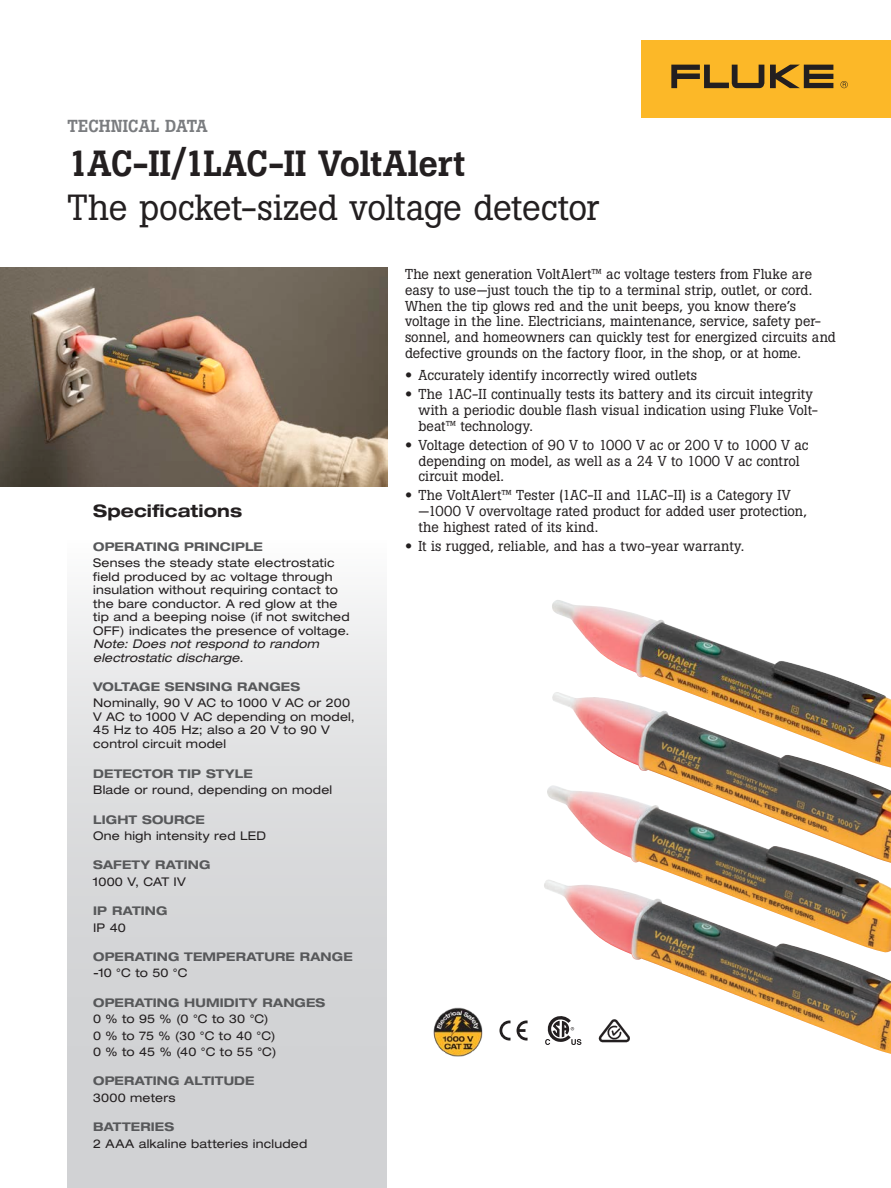
<style>
.page{position:relative;width:891px;height:1188px;background:#fff}
.page>*{position:absolute;margin:0;border:0;box-sizing:border-box;transform-origin:0 0}
.t1{font:36px "Boton Pro";letter-spacing:-.005em;color:#231f20}
.t2{font:500 36px "Boton Pro";letter-spacing:-.01em;color:#231f20}
.t3{font:700 expanded 17.25px "Helvetica Neue LT Std";letter-spacing:.005em;color:#231f20}
.t4{font:500 17.25px "Boton Pro";color:#7a7c7f}
.t5{font:14.25px/15.8px "Boton Pro";letter-spacing:.005em;color:#231f20}
.t6{font:expanded 12px/13.5px "Helvetica Neue LT Std";letter-spacing:.02em;color:#231f20}
.t7{font:700 expanded 12px "Helvetica Neue LT Std";letter-spacing:.01em;color:#57585a}
.t8{font:italic expanded 12px/13.5px "Helvetica Neue LT Std";letter-spacing:.01em;color:#231f20}
.s1{font-family:"Helvetica Neue LT Std";font-weight:700;font-stretch:expanded}
</style>
<div class="page">
<div style="left:68px;top:540px;width:319px;height:648px;background:linear-gradient(to bottom,#f3f3f3,#c8c9cc)"></div>
<div style="left:641px;top:40px;width:250px;height:78px;background:#fcb828"></div>
<svg style="left:671px;top:65px;width:162px;height:23px"></svg>
<svg style="left:840px;top:81px;width:8px;height:7px"></svg>
<img style="left:0;top:267px;width:387px;height:219px">
<img style="left:552px;top:600px;width:324px;height:92px">
<svg style="left:499px;top:1021px;width:12px;height:20px"></svg>
<svg style="left:517px;top:1021px;width:11px;height:20px"></svg>
<img style="left:433px;top:1007px;width:50px;height:49px">
<img style="left:552px;top:692px;width:339px;height:93px">
<img style="left:547px;top:785px;width:344px;height:95px">
<img style="left:544px;top:880px;width:347px;height:174px">
<p class="t4" style="left:68px;top:115px;width:142px">TECHNICAL DATA</p>
<h1 class="t2" style="left:68px;top:140px;width:400px">1AC-II/1LAC-II VoltAlert</h1>
<h1 class="t1" style="left:68px;top:184px;width:533px">The pocket-sized voltage detector</h1>
<p class="t3" style="left:93px;top:500px;width:150px">Specifications</p>
<p class="t7" style="left:93px;top:539px;width:171px">OPERATING PRINCIPLE</p>
<p class="t6" style="left:93px;top:556px;width:258px">Senses the steady state electrostatic field produced by ac voltage through insulation without requiring contact to the bare conductor. A red glow at the tip and a beeping noise (if not switched OFF) indicates the presence of voltage.</p>
<p class="t8" style="left:93px;top:637px;width:227px">Note: Does not respond to random electrostatic discharge.</p>
<p class="t7" style="left:93px;top:679px;width:208px">VOLTAGE SENSING RANGES</p>
<p class="t6" style="left:93px;top:696px;width:263px">Nominally, 90 V AC to 1000 V AC or 200<br>V AC to 1000 V AC depending on model,<br>45 Hz to 405 Hz; also a 20 V to 90 V control circuit model</p>
<p class="t7" style="left:93px;top:766px;width:161px">DETECTOR TIP STYLE</p>
<p class="t6" style="left:93px;top:783px;width:241px">Blade or round, depending on model</p>
<p class="t7" style="left:93px;top:812px;width:113px">LIGHT SOURCE</p>
<p class="t6" style="left:93px;top:829px;width:174px">One high intensity red LED</p>
<p class="t7" style="left:93px;top:858px;width:119px">SAFETY RATING</p>
<p class="t6" style="left:93px;top:874px;width:94px">1000 V, CAT IV</p>
<p class="t7" style="left:93px;top:904px;width:76px">IP RATING</p>
<p class="t6" style="left:93px;top:920px;width:34px">IP 40</p>
<p class="t7" style="left:93px;top:949px;width:261px">OPERATING TEMPERATURE RANGE</p>
<p class="t6" style="left:93px;top:966px;width:96px">-10 °C to 50 °C</p>
<p class="t7" style="left:93px;top:995px;width:234px">OPERATING HUMIDITY RANGES</p>
<p class="t6" style="left:93px;top:1011px;width:185px;line-height:16.2px">0 % to 95 % (0 °C to 30 °C)<br>0 % to 75 % (30 °C to 40 °C)<br>0 % to 45 % (40 °C to 55 °C)</p>
<p class="t7" style="left:93px;top:1074px;width:163px">OPERATING ALTITUDE</p>
<p class="t6" style="left:93px;top:1090px;width:84px">3000 meters</p>
<p class="t7" style="left:93px;top:1120px;width:83px">BATTERIES</p>
<p class="t6" style="left:93px;top:1136px;width:216px">2 AAA alkaline batteries included</p>
<p class="t5" style="left:405px;top:266px;width:432px">The next generation VoltAlert™ ac voltage testers from Fluke are easy to use—just touch the tip to a terminal strip, outlet, or cord.<br>When the tip glows red and the unit beeps, you know there’s voltage in the line. Electricians, maintenance, service, safety per&shy;sonnel, and homeowners can quickly test for energized circuits and defective grounds on the factory floor, in the shop, or at home.</p>
<p class="t5" style="left:405px;top:368px;width:293px"><span class="s1">•</span> Accurately identify incorrectly wired outlets</p>
<p class="t5" style="left:419px;top:387px;width:401px;text-indent:-14px"><span class="s1">•</span> The 1AC-II continually tests its battery and its circuit integrity with a periodic double flash visual indication using Fluke Volt&shy;beat™ technology.</p>
<p class="t5" style="left:419px;top:437px;width:391px;text-indent:-14px"><span class="s1">•</span> Voltage detection of 90 V to 1000 V ac or 200 V to 1000 V ac depending on model, as well as a 24 V to 1000 V ac control circuit model.</p>
<p class="t5" style="left:419px;top:488px;width:390px;text-indent:-14px"><span class="s1">•</span> The VoltAlert™ Tester (1AC-II and 1LAC-II) is a Category IV —1000 V overvoltage rated product for added user protection, the highest rated of its kind.</p>
<p class="t5" style="left:405px;top:538px;width:341px"><span class="s1">•</span> It is rugged, reliable, and has a two-year warranty.</p>
</div>
